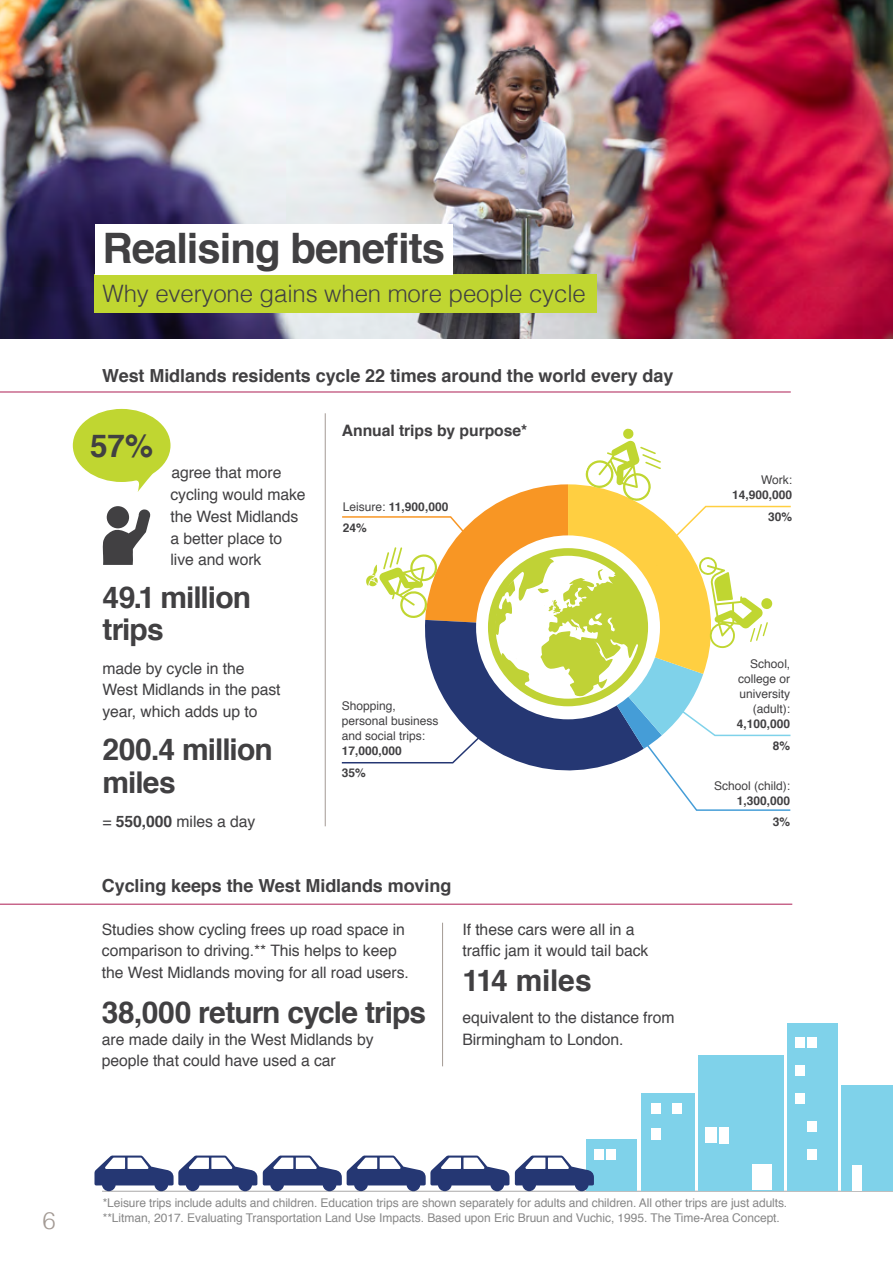
<style>
.page{position:relative;width:893px;height:1263px;background:#fff}
.page>*{position:absolute;margin:0;border:0;box-sizing:border-box;transform-origin:0 0}
.t1{font:700 42px "Helvetica";letter-spacing:-.025em;color:#414042}
.t2{font:700 31.5px "Helvetica";color:#414042}
.t3{font:700 30px/31.5px "Helvetica";letter-spacing:-.03em;color:#414042}
.t4{font:300 24px "Helvetica";letter-spacing:-.005em;color:#414042}
.t5{font:300 24px "Helvetica";color:#a39a94}
.t6{font:700 18px "Helvetica";letter-spacing:-.005em;color:#414042}
.t7{font:15.75px/21.8px "Helvetica";letter-spacing:-.005em;color:#414042}
.t8{font:700 15.75px "Helvetica";letter-spacing:-.005em;color:#414042}
.t9{font:12px/14.4px "Helvetica";letter-spacing:-.01em;color:#878787}
.t10{font:12px/15px "Helvetica";color:#414042;text-align:right}
.t11{font:700 12px/21.8px "Helvetica";color:#414042;text-align:right}
.s1{font-weight:700}
.s2{font-weight:400}
</style>
<div class="page">
<hr style="left:102px;top:1191px;width:791px;height:1px;background:#b3b2b2">
<div style="left:586px;top:1139px;width:51px;height:52px;background:#7fd2ea"></div>
<div style="left:698px;top:1055px;width:86px;height:136px;background:#7fd2ea"></div>
<div style="left:641px;top:1093px;width:53px;height:98px;background:#7fd2ea"></div>
<div style="left:842px;top:1085px;width:51px;height:106px;background:#7fd2ea"></div>
<div style="left:705px;top:1127px;width:12px;height:16px;background:#fff"></div>
<div style="left:719px;top:1127px;width:10px;height:16px;background:#fff"></div>
<div style="left:651px;top:1128px;width:10px;height:12px;background:#fff"></div>
<div style="left:651px;top:1103px;width:9px;height:11px;background:#fff"></div>
<div style="left:672px;top:1103px;width:9px;height:11px;background:#fff"></div>
<div style="left:852px;top:1166px;width:10px;height:25px;background:#fff"></div>
<div style="left:762px;top:1164px;width:10px;height:25px;background:#fff"></div>
<div style="left:594px;top:1149px;width:10px;height:10px;background:#fff"></div>
<div style="left:752px;top:1164px;width:9px;height:25px;background:#fff"></div>
<div style="left:787px;top:1024px;width:51px;height:167px;background:#7fd2ea"></div>
<div style="left:795px;top:1093px;width:10px;height:11px;background:#fff"></div>
<div style="left:795px;top:1065px;width:10px;height:11px;background:#fff"></div>
<div style="left:795px;top:1037px;width:10px;height:11px;background:#fff"></div>
<div style="left:808px;top:1149px;width:9px;height:10px;background:#fff"></div>
<div style="left:808px;top:1121px;width:9px;height:10px;background:#fff"></div>
<div style="left:808px;top:1037px;width:9px;height:11px;background:#fff"></div>
<div style="left:606px;top:1149px;width:10px;height:10px;background:#fff"></div>
<img style="left:0;top:0;width:893px;height:338px">
<svg style="left:94px;top:1155px;width:163px;height:36px"></svg>
<svg style="left:263px;top:1155px;width:246px;height:36px"></svg>
<svg style="left:515px;top:1155px;width:79px;height:36px"></svg>
<div style="left:95px;top:275px;width:502px;height:38px;background:#c0d631"></div>
<div style="left:95px;top:224px;width:358px;height:51px;background:#fff"></div>
<hr style="left:0;top:904px;width:792px;height:1px;background:#ad1e54">
<hr style="left:325px;top:413px;width:1px;height:413px;background:#a39a94">
<hr style="left:442px;top:923px;width:1px;height:143px;background:#a39a94">
<hr style="left:0;top:392px;width:791px;height:1px;background:#ad1e54">
<svg style="left:341px;top:428px;width:450px;height:383px"></svg>
<svg style="left:73px;top:409px;width:98px;height:83px"></svg>
<svg style="left:107px;top:506px;width:22px;height:22px"></svg>
<svg style="left:102px;top:509px;width:48px;height:56px"></svg>
<h1 class="t1" style="left:102px;top:215px;width:344px">Realising benefits</h1>
<h3 class="t4" style="left:102px;top:273px;width:485px">Why everyone gains when more people cycle</h3>
<p class="t6" style="left:102px;top:361px;width:573px">West Midlands residents cycle 22 times around the world every day</p>
<h2 class="t2" style="left:90px;top:420px;width:64px">57%</h2>
<p class="t7" style="left:170px;top:462px;width:137px">agree that more cycling would make the West Midlands a better place to live and work</p>
<h3 class="t3" style="left:102px;top:582px;width:150px">49.1 million trips</h3>
<p class="t7" style="left:102px;top:658px;width:180px">made by cycle in the<br>West Midlands in the past year, which adds up to</p>
<h3 class="t3" style="left:102px;top:734px;width:172px;line-height:33px">200.4 million miles</h3>
<p class="t7" style="left:102px;top:811px;width:154px">= <span class="s1">550,000</span> miles a day</p>
<p class="t8" style="left:342px;top:418px;width:187px">Annual trips by purpose*</p>
<p class="t11" style="left:343px;top:496px;width:107px;text-align:left"><span class="s2">Leisure:</span> 11,900,000<br>24%</p>
<p class="t10" style="left:342px;top:698px;width:98px;text-align:left">Shopping, personal business and social trips:</p>
<p class="t11" style="left:342px;top:740px;width:62px;text-align:left">17,000,000<br>35%</p>
<p class="t6" style="left:102px;top:871px;width:351px">Cycling keeps the West Midlands moving</p>
<p class="t7" style="left:102px;top:918px;width:309px">Studies show cycling frees up road space in comparison to driving.** This helps to keep the West Midlands moving for all road users.</p>
<h3 class="t3" style="left:102px;top:997px;width:326px">38,000 return cycle trips</h3>
<p class="t7" style="left:102px;top:1029px;width:273px">are made daily in the West Midlands by people that could have used a car</p>
<p class="t7" style="left:462px;top:918px;width:187px">If these cars were all in a traffic jam it would tail back</p>
<h3 class="t3" style="left:462px;top:964px;width:131px">114 miles</h3>
<p class="t7" style="left:462px;top:1007px;width:214px">equivalent to the distance from<br>Birmingham to London.</p>
<p class="t10" style="left:761px;top:473px;width:33px">Work:</p>
<p class="t11" style="left:732px;top:484px;width:62px">14,900,000<br>30%</p>
<p class="t10" style="left:738px;top:656px;width:54px">School, college or university (adult):</p>
<p class="t11" style="left:737px;top:713px;width:55px">4,100,000<br>8%</p>
<p class="t10" style="left:714px;top:778px;width:78px">School (child):</p>
<p class="t11" style="left:737px;top:790px;width:55px">1,300,000<br>3%</p>
<h3 class="t5" style="left:43px;top:1200px;width:15px">6</h3>
<p class="t9" style="left:103px;top:1196px;width:686px">*Leisure trips include adults and children. Education trips are shown separately for adults and children. All other trips are just adults. **Litman, 2017. Evaluating Transportation Land Use Impacts. Based upon Eric Bruun and Vuchic, 1995. The Time-Area Concept.</p>
</div>
